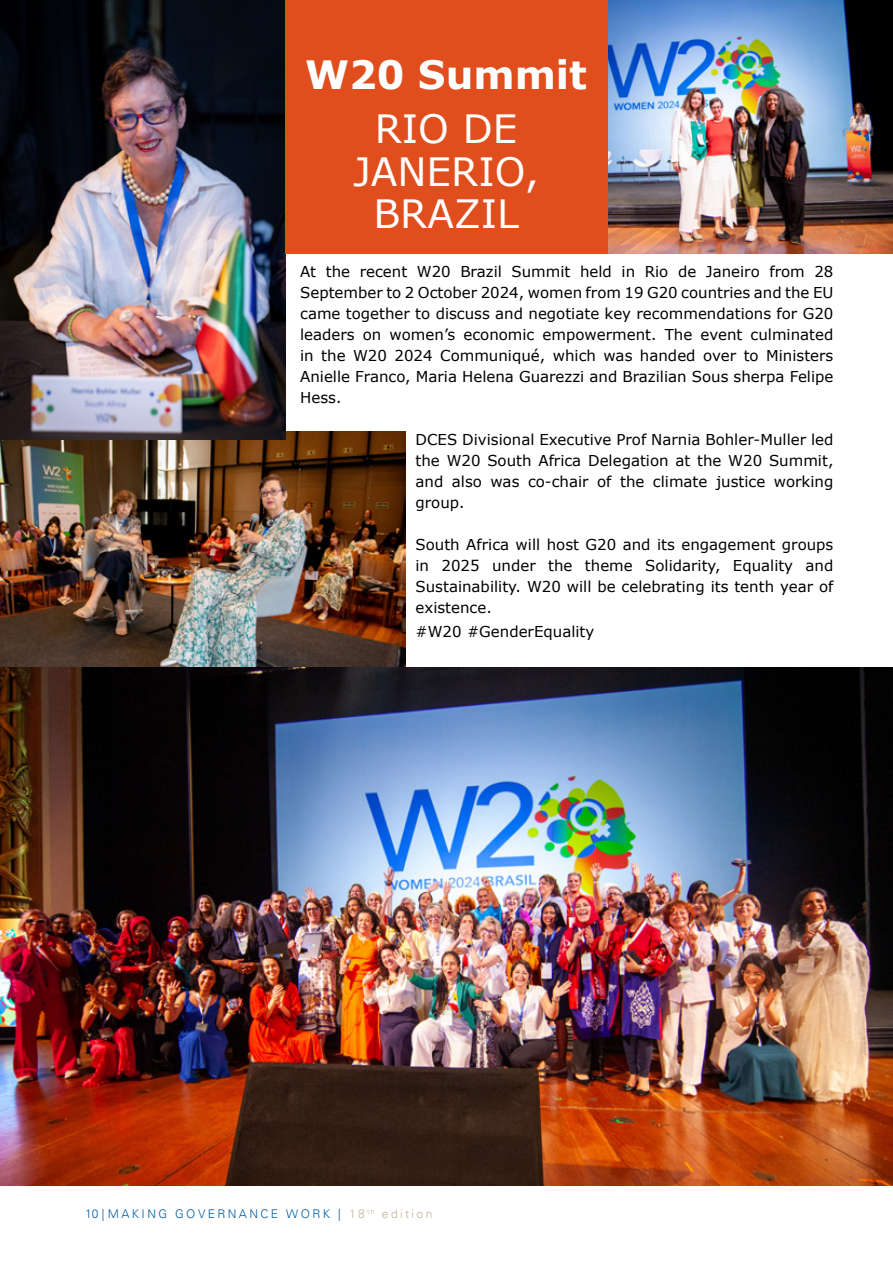
<style>
.page{position:relative;width:893px;height:1263px;background:#fff}
.page>*{position:absolute;margin:0;border:0;box-sizing:border-box;transform-origin:0 0}
.t1{font:39px/42.2px "Verdana";color:#fff;text-align:center}
.t2{font:700 39px "Verdana";color:#fff}
.t3{font:15px/21px "Verdana";color:#000;text-align:justify}
.t4{font:300 12px "Univers";letter-spacing:.2em;color:#005da4}
.s1{color:#c2b59b}
</style>
<div class="page">
<img style="left:0;top:431px;width:406px;height:237px">
<img style="left:608px;top:0;width:285px;height:254px">
<img style="left:0;top:0;width:285px;height:440px">
<img style="left:0;top:668px;width:893px;height:517px">
<div style="left:285px;top:0;width:323px;height:254px;background:#e04e1d"></div>
<h1 class="t2" style="left:305px;top:50px;width:283px">W20 Summit</h1>
<h1 class="t1" style="left:353px;top:109px;width:187px">RIO DE<br>JANERIO,<br>BRAZIL</h1>
<p class="t3" style="left:300px;top:261px;width:535px">At the recent W20 Brazil Summit held in Rio de Janeiro from 28<br>September to 2 October 2024, women from 19 G20 countries and the EU came together to discuss and negotiate key recommendations for G20 leaders on women’s economic empowerment. The event culminated in the W20 2024 Communiqué, which was handed over to Ministers Anielle Franco, Maria Helena Guarezzi and Brazilian Sous sherpa Felipe Hess.</p>
<p class="t3" style="left:415px;top:429px;width:419px">DCES Divisional Executive Prof Narnia Bohler-Muller led the W20 South Africa Delegation at the W20 Summit, and also was co-chair of the climate justice working group.</p>
<p class="t3" style="left:415px;top:534px;width:419px">South Africa will host G20 and its engagement groups in 2025 under the theme Solidarity, Equality and Sustainability. W20 will be celebrating its tenth year of existence.</p>
<p class="t3" style="left:415px;top:621px;width:180px">#W20 #GenderEquality</p>
<p class="t4" style="left:85px;top:1207px;width:349px">10 | MAKING GOVERNANCE WORK | <span class="s1">18</span> <sup>th</sup> <span class="s1">edition</span></p>
</div>
